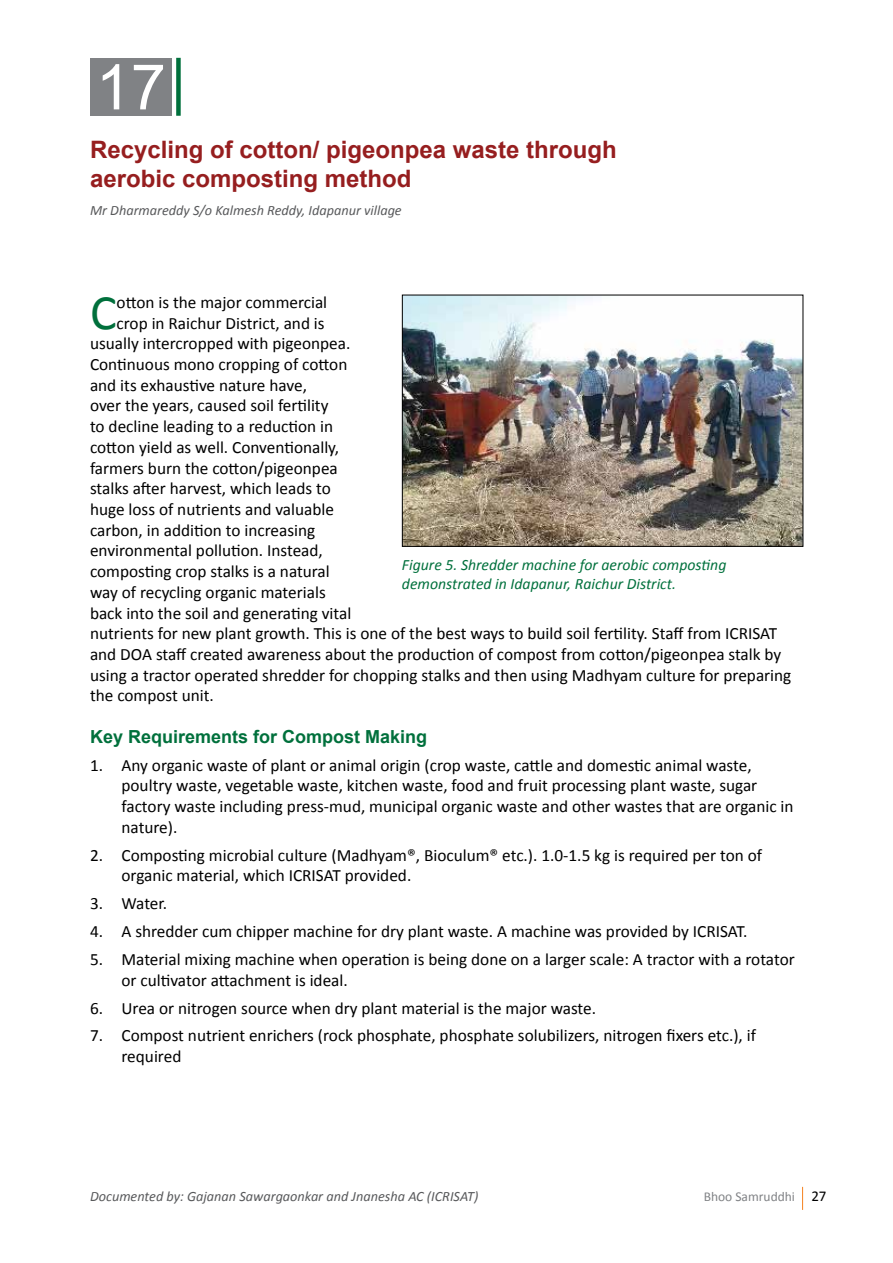
<style>
.page{position:relative;width:893px;height:1263px;background:#fff}
.page>*{position:absolute;margin:0;border:0;box-sizing:border-box;transform-origin:0 0}
.t1{font:63px "Arial";color:#fff}
.t2{font:49.8px "Calibri";color:#00703c}
.t3{font:700 24px/28.8px "Arial";color:#961e1f}
.t4{font:700 18px "Arial";color:#00703c}
.t5{font:17.25px/20.7px "Calibri";color:#000}
.t6{font:italic 15.75px/18.9px "Calibri";color:#00703c}
.t7{font:italic 14.25px "Calibri";color:#58595b}
.t8{font:13.5px "Calibri";color:#808285}
.s1{font-size:15px;color:#000}
</style>
<div class="page">
<svg style="left:802px;top:1187px;width:1px;height:23px"></svg>
<img style="left:404px;top:297px;width:397px;height:248px">
<div style="left:402px;top:295px;width:401px;height:252px;border:1px solid #000"></div>
<div style="left:90px;top:58px;width:82px;height:58px;background:#808285"></div>
<div style="left:176px;top:58px;width:5px;height:58px;background:#00703c"></div>
<h1 class="t1" style="left:96px;top:46px;width:72px">17</h1>
<h3 class="t3" style="left:90px;top:136px;width:528px">Recycling of cotton/ pigeonpea waste through aerobic composting method</h3>
<p class="t7" style="left:90px;top:201px;width:313px">Mr Dharmareddy S/o Kalmesh Reddy, Idapanur village</p>
<h2 class="t2" style="left:90px;top:281px;width:28px">C</h2>
<p class="t5" style="left:117px;top:292px;width:212px">otton is the major commercial</p>
<p class="t5" style="left:117px;top:313px;width:210px">crop in Raichur District, and is</p>
<p class="t5" style="left:90px;top:333px;width:262px">usually intercropped with pigeonpea.</p>
<p class="t5" style="left:90px;top:354px;width:259px">Continuous mono cropping of cotton</p>
<p class="t5" style="left:90px;top:375px;width:218px">and its exhaustive nature have,</p>
<p class="t5" style="left:90px;top:395px;width:240px">over the years, caused soil fertility</p>
<p class="t5" style="left:90px;top:416px;width:245px">to decline leading to a reduction in</p>
<p class="t5" style="left:90px;top:437px;width:251px">cotton yield as well. Conventionally,</p>
<p class="t5" style="left:90px;top:458px;width:249px">farmers burn the cotton/pigeonpea</p>
<p class="t5" style="left:90px;top:478px;width:242px">stalks after harvest, which leads to</p>
<p class="t5" style="left:90px;top:499px;width:246px">huge loss of nutrients and valuable</p>
<p class="t5" style="left:90px;top:520px;width:227px">carbon, in addition to increasing</p>
<p class="t5" style="left:90px;top:540px;width:234px">environmental pollution. Instead,</p>
<p class="t5" style="left:90px;top:561px;width:241px">composting crop stalks is a natural</p>
<p class="t5" style="left:90px;top:582px;width:237px">way of recycling organic materials</p>
<p class="t5" style="left:90px;top:602px;width:263px">back into the soil and generating vital</p>
<p class="t5" style="left:90px;top:623px;width:689px">nutrients for new plant growth. This is one of the best ways to build soil fertility. Staff from ICRISAT</p>
<p class="t5" style="left:90px;top:644px;width:693px">and DOA staff created awareness about the production of compost from cotton/pigeonpea stalk by</p>
<p class="t5" style="left:90px;top:664px;width:703px">using a tractor operated shredder for chopping stalks and then using Madhyam culture for preparing</p>
<p class="t5" style="left:90px;top:685px;width:125px">the compost unit.</p>
<p class="t4" style="left:90px;top:724px;width:339px">Key Requirements for Compost Making</p>
<p class="t5" style="left:121px;top:754px;width:674px;text-indent:-31px">1. Any organic waste of plant or animal origin (crop waste, cattle and domestic animal waste, poultry waste, vegetable waste, kitchen waste, food and fruit processing plant waste, sugar factory waste including press-mud, municipal organic waste and other wastes that are organic in nature).</p>
<p class="t5" style="left:121px;top:844px;width:642px;text-indent:-31px">2. Composting microbial culture (Madhyam®, Bioculum® etc.). 1.0-1.5 kg is required per ton of organic material, which ICRISAT provided.</p>
<p class="t5" style="left:90px;top:893px;width:79px">3. Water.</p>
<p class="t5" style="left:90px;top:921px;width:659px">4. A shredder cum chipper machine for dry plant waste. A machine was provided by ICRISAT.</p>
<p class="t5" style="left:121px;top:949px;width:675px;text-indent:-31px">5. Material mixing machine when operation is being done on a larger scale: A tractor with a rotator or cultivator attachment is ideal.</p>
<p class="t5" style="left:90px;top:997px;width:508px">6. Urea or nitrogen source when dry plant material is the major waste.</p>
<p class="t5" style="left:121px;top:1025px;width:636px;text-indent:-31px">7. Compost nutrient enrichers (rock phosphate, phosphate solubilizers, nitrogen fixers etc.), if required</p>
<p class="t6" style="left:402px;top:555px;width:326px">Figure 5. Shredder machine for aerobic composting demonstrated in Idapanur, Raichur District.</p>
<p class="t7" style="left:90px;top:1186px;width:390px">Documented by: Gajanan Sawargaonkar and Jnanesha AC (ICRISAT)</p>
<p class="t8" style="left:704px;top:1188px;width:124px">Bhoo Samruddhi <span class="s1">27</span></p>
</div>
